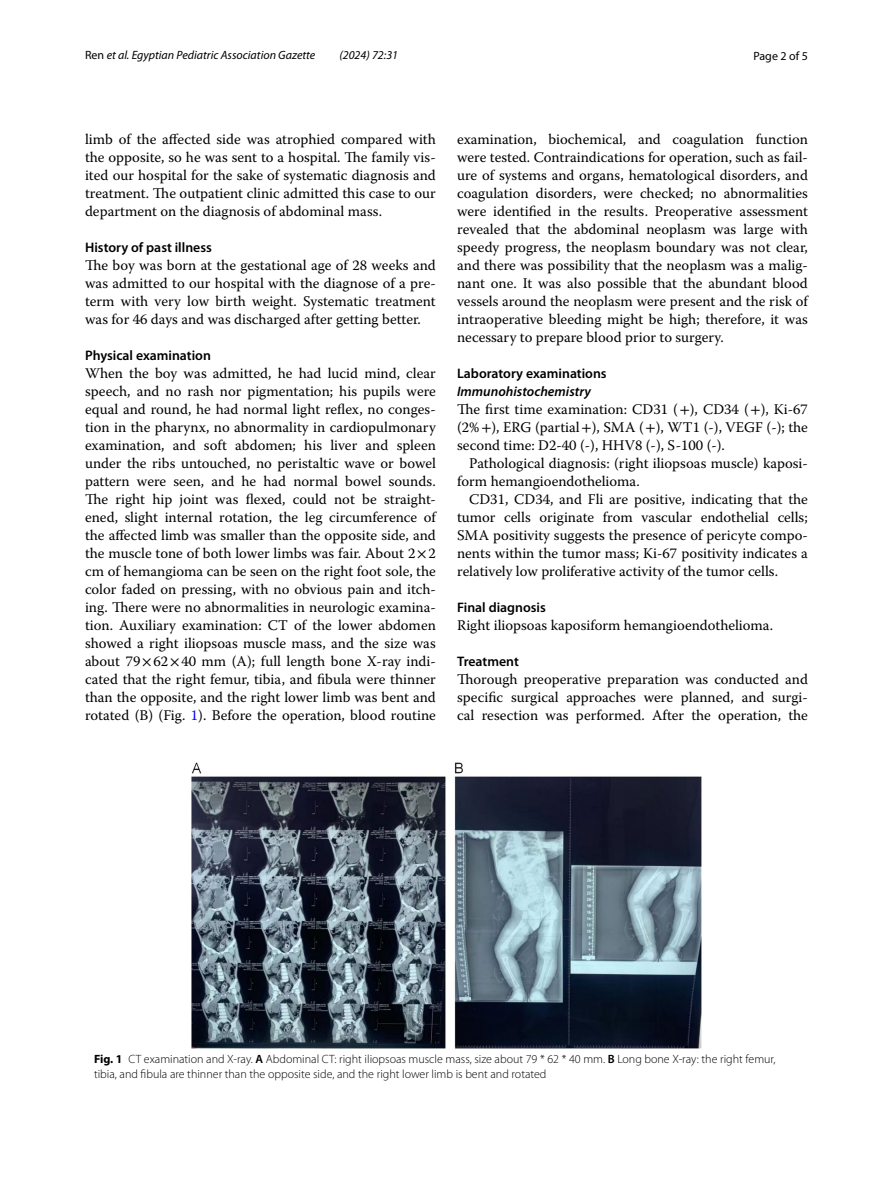
<style>
.page{position:relative;width:893px;height:1187px;background:#fff}
.page>*{position:absolute;margin:0;border:0;box-sizing:border-box;transform-origin:0 0}
.t1{font:14.7px/18px "Warnock Pro";color:#000;text-align:justify}
.t2{font:600 13.8px "Myriad Pro";color:#000}
.t3{font:italic 600 13.8px "Myriad Pro";color:#000}
.t4{font:300 12px/15px "Myriad Pro";color:#000}
.t5{font:italic 12px "Myriad Pro";color:#000}
.t6{font:12px "Myriad Pro";color:#000}
.s1{font-style:normal}
.s2{font-family:"STIX"}
.s3{color:#00f}
.s4{font-weight:700}
.s5{font-weight:600}
</style>
<div class="page">
<img style="left:191px;top:762px;width:511px;height:286px">
<p class="t5" style="left:85px;top:48px;width:232px"><span class="s1">Ren</span> et al. Egyptian Pediatric Association Gazette</p>
<p class="t5" style="left:339px;top:48px;width:60px">(2024) 72:31</p>
<p class="t6" style="left:753px;top:48px;width:56px">Page 2 of 5</p>
<p class="t1" style="left:85px;top:130px;width:352px">limb of the affected side was atrophied compared with the opposite, so he was sent to a hospital. The family vis&shy;ited our hospital for the sake of systematic diagnosis and treatment. The outpatient clinic admitted this case to our department on the diagnosis of abdominal mass.</p>
<p class="t2" style="left:85px;top:238px;width:128px">History of past illness</p>
<p class="t1" style="left:85px;top:256px;width:352px">The boy was born at the gestational age of 28 weeks and was admitted to our hospital with the diagnose of a pre&shy;term with very low birth weight. Systematic treatment was for 46 days and was discharged after getting better.</p>
<p class="t2" style="left:85px;top:346px;width:127px">Physical examination</p>
<p class="t1" style="left:85px;top:364px;width:352px">When the boy was admitted, he had lucid mind, clear speech, and no rash nor pigmentation; his pupils were equal and round, he had normal light reflex, no conges&shy;tion in the pharynx, no abnormality in cardiopulmonary examination, and soft abdomen; his liver and spleen under the ribs untouched, no peristaltic wave or bowel pattern were seen, and he had normal bowel sounds.<br>The right hip joint was flexed, could not be straight&shy;ened, slight internal rotation, the leg circumference of the affected limb was smaller than the opposite side, and the muscle tone of both lower limbs was fair. About 2<span class="s2">×</span>2 cm of hemangioma can be seen on the right foot sole, the color faded on pressing, with no obvious pain and itch&shy;ing. There were no abnormalities in neurologic examina&shy;tion. Auxiliary examination: CT of the lower abdomen showed a right iliopsoas muscle mass, and the size was about 79<span class="s2">×</span>62<span class="s2">×</span>40 mm (A); full length bone X-ray indi&shy;cated that the right femur, tibia, and fibula were thinner than the opposite, and the right lower limb was bent and rotated (B) (Fig. <span class="s3">1</span>). Before the operation, blood routine</p>
<p class="t1" style="left:457px;top:130px;width:352px">examination, biochemical, and coagulation function were tested. Contraindications for operation, such as fail&shy;ure of systems and organs, hematological disorders, and coagulation disorders, were checked; no abnormalities were identified in the results. Preoperative assessment revealed that the abdominal neoplasm was large with speedy progress, the neoplasm boundary was not clear, and there was possibility that the neoplasm was a malig&shy;nant one. It was also possible that the abundant blood vessels around the neoplasm were present and the risk of intraoperative bleeding might be high; therefore, it was necessary to prepare blood prior to surgery.</p>
<p class="t2" style="left:457px;top:364px;width:151px">Laboratory examinations</p>
<p class="t3" style="left:457px;top:382px;width:135px">Immunohistochemistry</p>
<p class="t1" style="left:457px;top:400px;width:352px">The first time examination: CD31 (<span class="s2">+</span>), CD34 (<span class="s2">+</span>), Ki-67 (2%<span class="s2">+</span>), ERG (partial<span class="s2">+</span>), SMA (<span class="s2">+</span>), WT1 (-), VEGF (-); the second time: D2-40 (-), HHV8 (-), S-100 (-).</p>
<p class="t1" style="left:457px;top:454px;width:352px;text-indent:12px">Pathological diagnosis: (right iliopsoas muscle) kaposi&shy;form hemangioendothelioma.</p>
<p class="t1" style="left:457px;top:490px;width:352px;text-indent:12px">CD31, CD34, and Fli are positive, indicating that the tumor cells originate from vascular endothelial cells; SMA positivity suggests the presence of pericyte compo&shy;nents within the tumor mass; Ki-67 positivity indicates a relatively low proliferative activity of the tumor cells.</p>
<p class="t2" style="left:457px;top:598px;width:90px">Final diagnosis</p>
<p class="t1" style="left:457px;top:616px;width:318px">Right iliopsoas kaposiform hemangioendothelioma.</p>
<p class="t2" style="left:457px;top:652px;width:63px">Treatment</p>
<p class="t1" style="left:457px;top:670px;width:352px">Thorough preoperative preparation was conducted and specific surgical approaches were planned, and surgi&shy;cal resection was performed. After the operation, the</p>
<p class="t4" style="left:94px;top:1051px;width:683px"><span class="s4">Fig. 1</span> CT examination and X-ray. <span class="s5">A</span> Abdominal CT: right iliopsoas muscle mass, size about 79 * 62 * 40 mm. <span class="s5">B</span> Long bone X-ray: the right femur, tibia, and fibula are thinner than the opposite side, and the right lower limb is bent and rotated</p>
</div>
